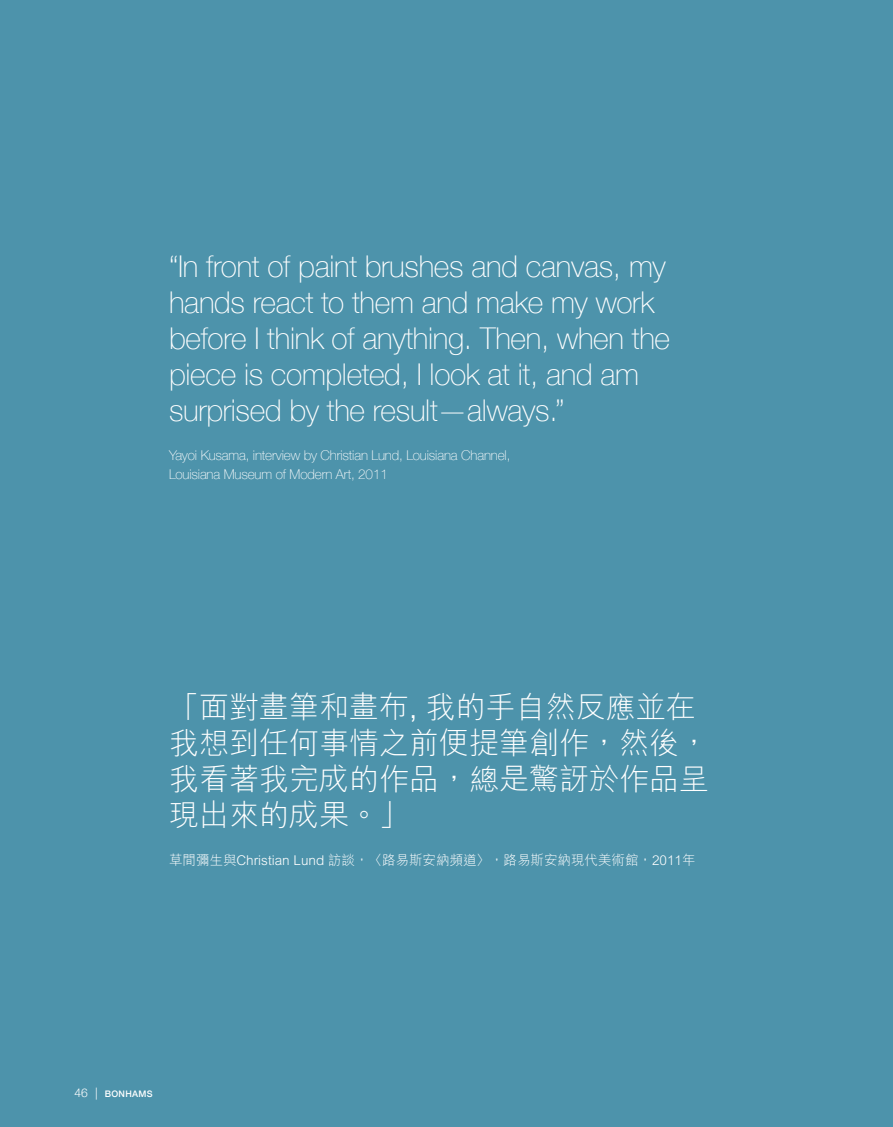
<style>
.page{position:relative;width:893px;height:1127px;background:#4d93ab}
.page>*{position:absolute;margin:0;border:0;box-sizing:border-box;transform-origin:0 0}
.t1{font:100 30px/36px "Helvetica Neue";letter-spacing:-.01em;color:#fff}
.t2{font:300 30px/36px "M Hei HK";color:#fff}
.t3{font:100 13.5px/19.5px "Helvetica Neue";letter-spacing:-.01em;color:#fff}
.t4{font:300 13.5px "M Hei HK";color:#fff}
.t5{font:500 9px "Helvetica Neue";letter-spacing:.04em;color:#fff}
.s1{font-weight:300;font-size:12px}
</style>
<div class="page">
<p class="t1" style="left:169px;top:247px;width:503px">“In front of paint brushes and canvas, my hands react to them and make my work before I think of anything. Then, when the piece is completed, I look at it, and am surprised by the result—always.”</p>
<p class="t3" style="left:169px;top:445px;width:343px">Yayoi Kusama, interview by Christian Lund, Louisiana Channel,<br>Louisiana Museum of Modern Art, 2011</p>
<p class="t2" style="left:169px;top:688px;width:541px">「面對畫筆和畫布, 我的手自然反應並在我想到任何事情之前便提筆創作，然後，我看著我完成的作品，總是驚訝於作品呈現出來的成果。」</p>
<p class="t4" style="left:169px;top:850px;width:528px">草間彌生與Christian Lund 訪談，〈路易斯安納頻道〉，路易斯安納現代美術館，2011年</p>
<p class="t5" style="left:74px;top:1087px;width:80px"><span class="s1">46 |</span> BONHAMS</p>
</div>
